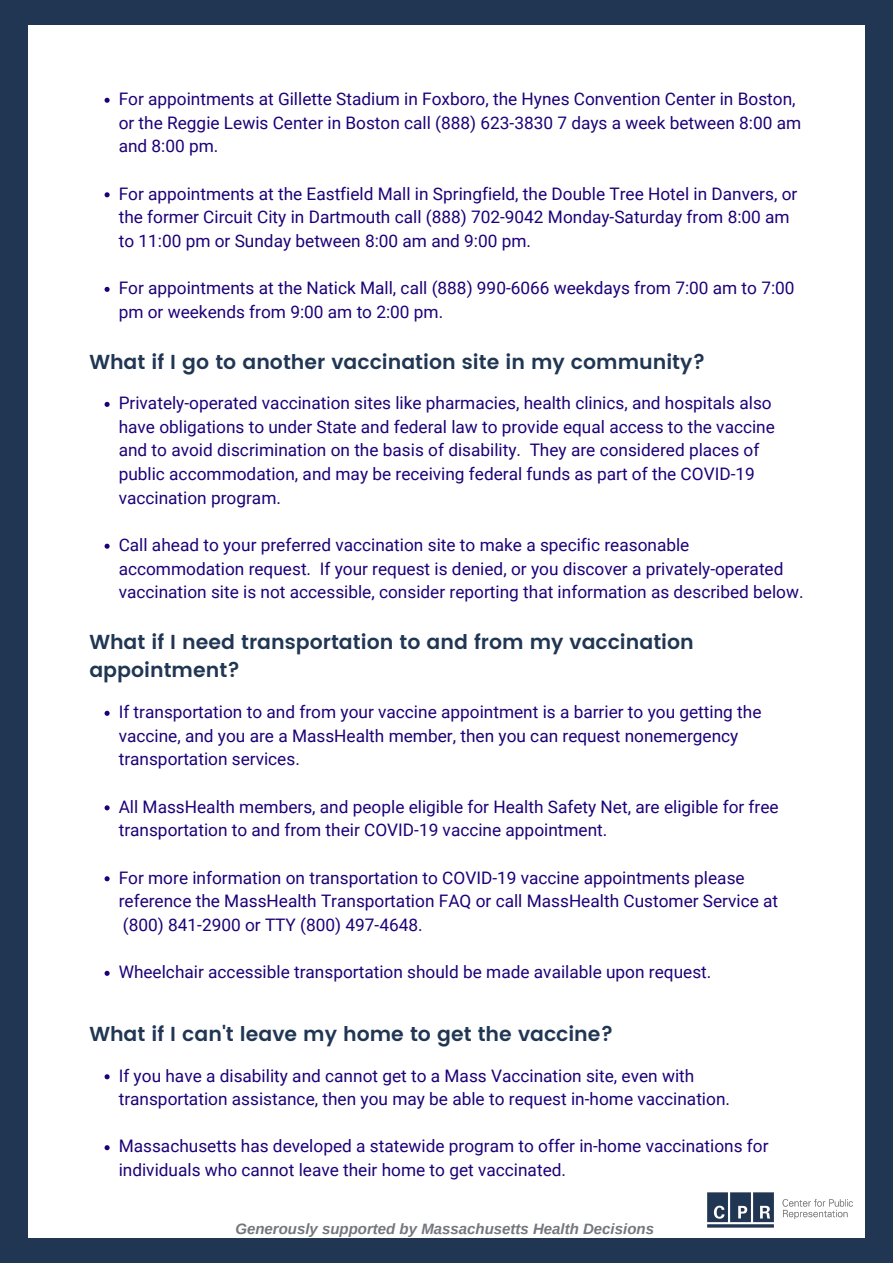
<style>
.page{position:relative;width:893px;height:1263px;background:#213653}
.page>*{position:absolute;margin:0;border:0;box-sizing:border-box;transform-origin:0 0}
.t1{font:600 20.25px/27.8px "Poppins";color:#203653}
.t2{font:17.25px/23.6px "Roboto";color:#1e0078}
.t3{font:italic 700 15px "Arimo";color:#73767b}
</style>
<div class="page">
<div style="left:28px;top:26px;width:837px;height:1212px;background:#fff"></div>
<svg style="left:105px;top:98px;width:5px;height:5px"></svg>
<svg style="left:105px;top:192px;width:5px;height:5px"></svg>
<svg style="left:105px;top:287px;width:5px;height:5px"></svg>
<svg style="left:105px;top:402px;width:5px;height:5px"></svg>
<svg style="left:105px;top:544px;width:5px;height:5px"></svg>
<svg style="left:105px;top:711px;width:5px;height:5px"></svg>
<svg style="left:105px;top:805px;width:5px;height:5px"></svg>
<svg style="left:105px;top:876px;width:5px;height:5px"></svg>
<svg style="left:105px;top:971px;width:5px;height:5px"></svg>
<svg style="left:105px;top:1074px;width:5px;height:5px"></svg>
<svg style="left:105px;top:1145px;width:5px;height:5px"></svg>
<img style="left:707px;top:1192px;width:146px;height:36px">
<p class="t2" style="left:119px;top:87px;width:684px">For appointments at Gillette Stadium in Foxboro, the Hynes Convention Center in Boston, or the Reggie Lewis Center in Boston call (888) 623-3830 7 days a week between 8:00 am and 8:00 pm.</p>
<p class="t2" style="left:119px;top:182px;width:680px">For appointments at the Eastfield Mall in Springfield, the Double Tree Hotel in Danvers, or the former Circuit City in Dartmouth call (888) 702-9042 Monday-Saturday from 8:00 am to 11:00 pm or Sunday between 8:00 am and 9:00 pm.</p>
<p class="t2" style="left:119px;top:276px;width:677px">For appointments at the Natick Mall, call (888) 990-6066 weekdays from 7:00 am to 7:00 pm or weekends from 9:00 am to 2:00 pm.</p>
<p class="t1" style="left:89px;top:348px;width:618px">What if I go to another vaccination site in my community?</p>
<p class="t2" style="left:119px;top:391px;width:658px">Privately-operated vaccination sites like pharmacies, health clinics, and hospitals also have obligations to under State and federal law to provide equal access to the vaccine and to avoid discrimination on the basis of disability. They are considered places of public accommodation, and may be receiving federal funds as part of the COVID-19 vaccination program.</p>
<p class="t2" style="left:119px;top:533px;width:686px">Call ahead to your preferred vaccination site to make a specific reasonable accommodation request. If your request is denied, or you discover a privately-operated vaccination site is not accessible, consider reporting that information as described below.</p>
<p class="t1" style="left:89px;top:628px;width:606px">What if I need transportation to and from my vaccination appointment?</p>
<p class="t2" style="left:119px;top:700px;width:644px">If transportation to and from your vaccine appointment is a barrier to you getting the vaccine, and you are a MassHealth member, then you can request nonemergency transportation services.</p>
<p class="t2" style="left:119px;top:795px;width:661px">All MassHealth members, and people eligible for Health Safety Net, are eligible for free transportation to and from their COVID-19 vaccine appointment.</p>
<p class="t2" style="left:119px;top:866px;width:661px">For more information on transportation to COVID-19 vaccine appointments please reference the MassHealth Transportation FAQ or call MassHealth Customer Service at (800) 841-2900 or TTY (800) 497-4648.</p>
<p class="t2" style="left:119px;top:960px;width:594px">Wheelchair accessible transportation should be made available upon request.</p>
<p class="t1" style="left:89px;top:1020px;width:525px">What if I can't leave my home to get the vaccine?</p>
<p class="t2" style="left:119px;top:1064px;width:613px">If you have a disability and cannot get to a Mass Vaccination site, even with transportation assistance, then you may be able to request in-home vaccination.</p>
<p class="t2" style="left:119px;top:1135px;width:651px">Massachusetts has developed a statewide program to offer in-home vaccinations for individuals who cannot leave their home to get vaccinated.</p>
<p class="t3" style="left:235px;top:1220px;width:420px">Generously supported by Massachusetts Health Decisions</p>
</div>
